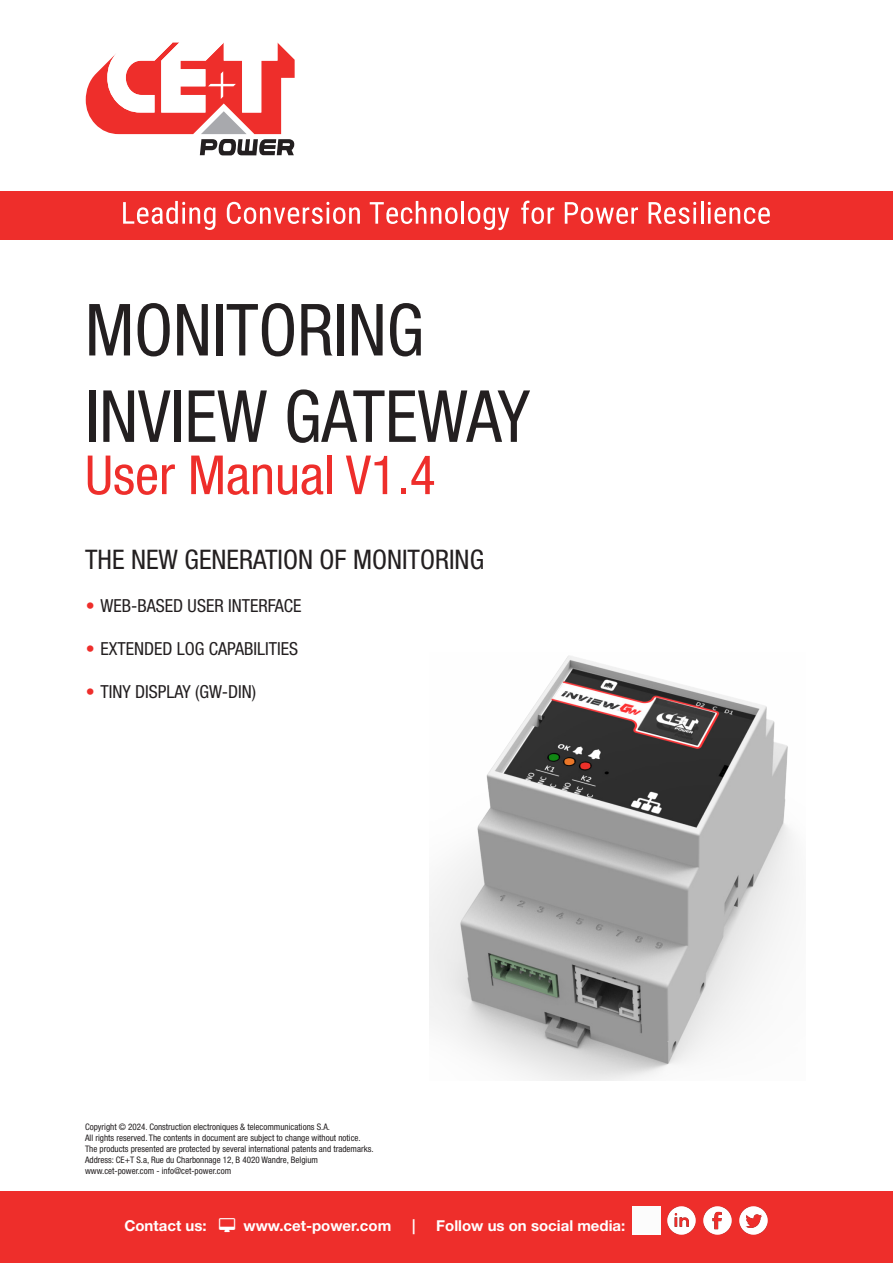
<style>
.page{position:relative;width:893px;height:1263px;background:#fff}
.page>*{position:absolute;margin:0;border:0;box-sizing:border-box;transform-origin:0 0}
.t1{font:condensed 72px/86.4px "Helvetica Neue LT Std";color:#231f20}
.t2{font:condensed 54px "Helvetica Neue LT Std";color:#ee2e2b}
.Heading{font:condensed 27px "Helvetica Neue LT Std";color:#231f20}
.t3{font:condensed 18px "Helvetica Neue LT Std";color:#231f20}
.t4{font:700 15px "Helvetica Neue LT Std";color:#fff}
.Copyrights{font:condensed 9px/10.8px "Helvetica Neue LT Std";color:#231f20}
.s1{color:#ee2e2b}
</style>
<div class="page">
<img style="left:429px;top:655px;width:365px;height:426px">
<svg style="left:86px;top:43px;width:209px;height:112px"></svg>
<div style="left:0;top:191px;width:893px;height:48px;background:#ee2e2b"></div>
<svg style="left:123px;top:201px;width:92px;height:29px"></svg>
<svg style="left:227px;top:202px;width:133px;height:22px"></svg>
<svg style="left:370px;top:201px;width:87px;height:23px"></svg>
<hr style="left:461px;top:201px;width:3px;height:23px;background:#fff">
<svg style="left:468px;top:207px;width:41px;height:23px"></svg>
<svg style="left:521px;top:201px;width:33px;height:23px"></svg>
<svg style="left:565px;top:202px;width:73px;height:22px"></svg>
<svg style="left:649px;top:202px;width:47px;height:22px"></svg>
<hr style="left:701px;top:201px;width:2px;height:23px;background:#fff">
<svg style="left:708px;top:202px;width:62px;height:22px"></svg>
<div style="left:0;top:1191px;width:893px;height:72px;background:#ee2e2b"></div>
<img style="left:703px;top:1206px;width:29px;height:29px">
<img style="left:633px;top:1207px;width:27px;height:27px">
<svg style="left:633px;top:1234px;width:27px;height:1px"></svg>
<img style="left:739px;top:1206px;width:29px;height:29px">
<img style="left:667px;top:1206px;width:29px;height:29px">
<p class="t1" style="left:85px;top:286px;width:446px">MONITORING<br>INVIEW GATEWAY</p>
<p class="t2" style="left:85px;top:444px;width:352px">User Manual V1.4</p>
<p class="Heading" style="left:85px;top:544px;width:401px">THE NEW GENERATION OF MONITORING</p>
<p class="t3" style="left:86px;top:596px;width:217px"><span class="s1">•</span> WEB-BASED USER INTERFACE</p>
<p class="t3" style="left:86px;top:638px;width:214px"><span class="s1">•</span> EXTENDED LOG CAPABILITIES</p>
<p class="t3" style="left:86px;top:681px;width:172px"><span class="s1">•</span> TINY DISPLAY (GW-DIN)</p>
<p class="Copyrights" style="left:85px;top:1122px;width:277px">Copyright © 2024. Construction electroniques &amp; telecommunications S.A.<br>All rights reserved. The contents in document are subject to change without notice.</p>
<p class="Copyrights" style="left:85px;top:1143px;width:290px">The products presented are protected by several international patents and trademarks.</p>
<p class="Copyrights" style="left:85px;top:1154px;width:234px">Address: CE+T S.a, Rue du Charbonnage 12, B 4020 Wandre, Belgium</p>
<p class="Copyrights" style="left:85px;top:1165px;width:148px">www.cet-power.com - info@cet-power.com</p>
<h3 class="t4" style="left:124px;top:1216px;width:84px">Contact us:</h3>
<h3 class="t4" style="left:244px;top:1216px;width:149px">www.cet-power.com</h3>
<h3 class="t4" style="left:412px;top:1216px;width:5px">|</h3>
<h3 class="t4" style="left:436px;top:1216px;width:191px">Follow us on social media:</h3>
</div>
